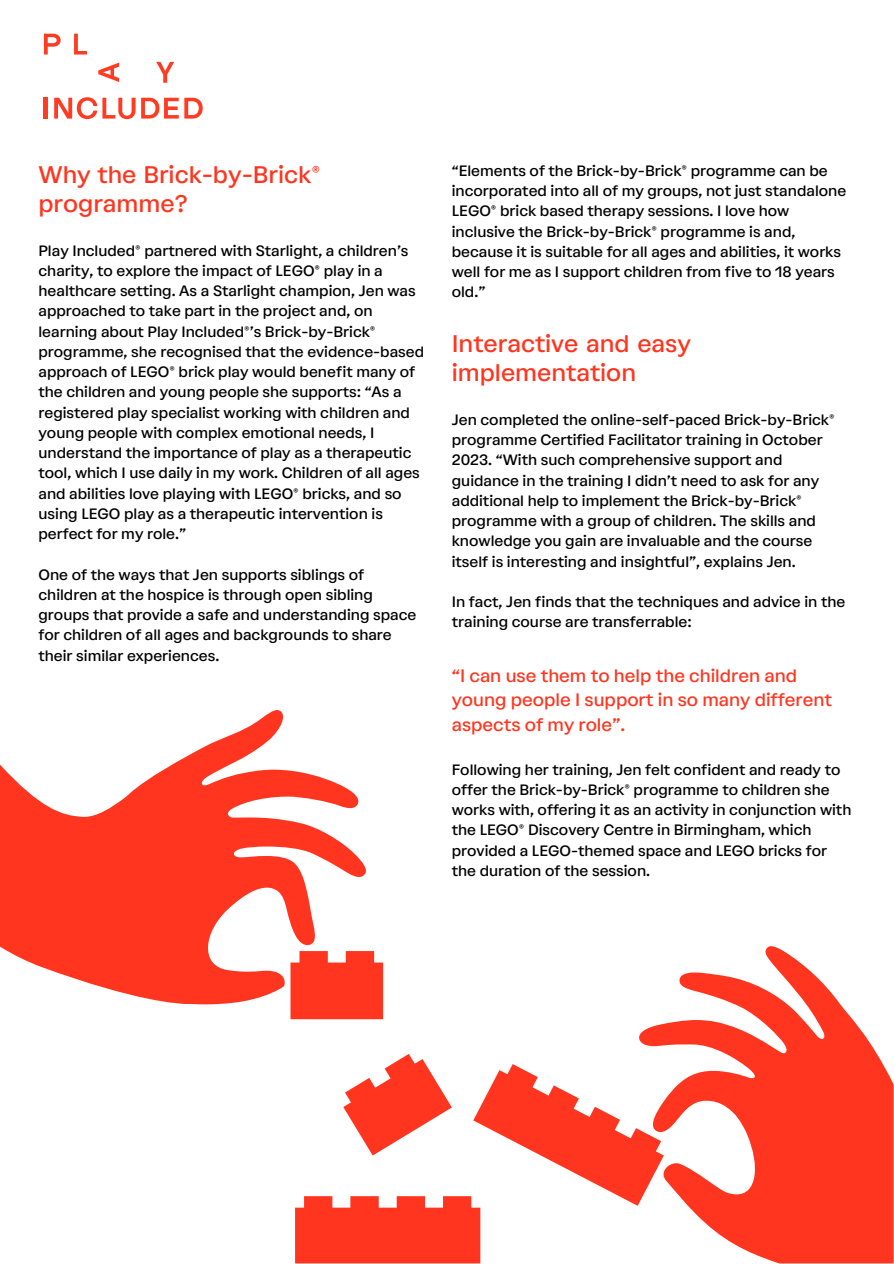
<style>
.page{position:relative;width:894px;height:1264px;background:#fff}
.page>*{position:absolute;margin:0;border:0;box-sizing:border-box;transform-origin:0 0}
.t1{font:500 24px/29.2px "Atak";color:#ff351f}
.t2{font:500 18px/24.8px "Atak";color:#ff351f}
.t3{font:500 15px/20.2px "Atak";color:#000}
</style>
<div class="page">
<svg style="left:98px;top:63px;width:21px;height:19px"></svg>
<svg style="left:74px;top:34px;width:13px;height:21px"></svg>
<svg style="left:44px;top:34px;width:17px;height:21px"></svg>
<hr style="left:44px;top:98px;width:4px;height:21px;background:#ff3c22">
<svg style="left:54px;top:97px;width:81px;height:22px"></svg>
<svg style="left:141px;top:98px;width:62px;height:21px"></svg>
<svg style="left:156px;top:62px;width:18px;height:21px"></svg>
<svg style="left:0;top:710px;width:366px;height:294px;fill:#ff351f"></svg>
<svg style="left:290px;top:951px;width:93px;height:68px;background:#ff432e"></svg>
<svg style="left:639px;top:946px;width:254px;height:317px;fill:#ff351f"></svg>
<svg style="left:295px;top:1053px;width:368px;height:210px"></svg>
<h1 class="t1" style="left:38px;top:160px;width:283px">Why the Brick-by-Brick® programme?</h1>
<p class="t3" style="left:38px;top:240px;width:387px">Play Included® partnered with Starlight, a children’s charity, to explore the impact of LEGO® play in a healthcare setting. As a Starlight champion, Jen was approached to take part in the project and, on learning about Play Included®’s Brick-by-Brick® programme, she recognised that the evidence-based approach of LEGO® brick play would benefit many of the children and young people she supports: “As a registered play specialist working with children and young people with complex emotional needs, I understand the importance of play as a therapeutic tool, which I use daily in my work. Children of all ages and abilities love playing with LEGO® bricks, and so using LEGO play as a therapeutic intervention is perfect for my role.”</p>
<p class="t3" style="left:38px;top:564px;width:327px">One of the ways that Jen supports siblings of</p>
<p class="t3" style="left:38px;top:584px;width:336px">children at the hospice is through open sibling</p>
<p class="t3" style="left:38px;top:605px;width:379px">groups that provide a safe and understanding space for children of all ages and backgrounds to share</p>
<p class="t3" style="left:38px;top:645px;width:182px">their similar experiences.</p>
<p class="t3" style="left:451px;top:160px;width:396px">“Elements of the Brick-by-Brick® programme can be incorporated into all of my groups, not just standalone<br>LEGO® brick based therapy sessions. I love how</p>
<p class="t3" style="left:451px;top:221px;width:390px">inclusive the Brick-by-Brick® programme is and, because it is suitable for all ages and abilities, it works well for me as I support children from five to 18 years old.”</p>
<p class="t1" style="left:451px;top:329px;width:241px">Interactive and easy implementation</p>
<p class="t3" style="left:451px;top:409px;width:384px">Jen completed the online-self-paced Brick-by-Brick® programme Certified Facilitator training in October 2023. “With such comprehensive support and guidance in the training I didn’t need to ask for any additional help to implement the Brick-by-Brick® programme with a group of children. The skills and knowledge you gain are invaluable and the course itself is interesting and insightful”, explains Jen.</p>
<h1 class="t3" style="left:451px;top:592px;width:395px">In fact, Jen finds that the techniques and advice in the training course are transferrable:</h1>
<p class="t2" style="left:451px;top:663px;width:382px">“I can use them to help the children and young people I support in so many different aspects of my role”.</p>
<h2 class="t3" style="left:451px;top:759px;width:401px">Following her training, Jen felt confident and ready to offer the Brick-by-Brick® programme to children she works with, offering it as an activity in conjunction with the LEGO® Discovery Centre in Birmingham, which provided a LEGO-themed space and LEGO bricks for</h2>
<p class="t3" style="left:451px;top:860px;width:200px">the duration of the session.</p>
</div>
